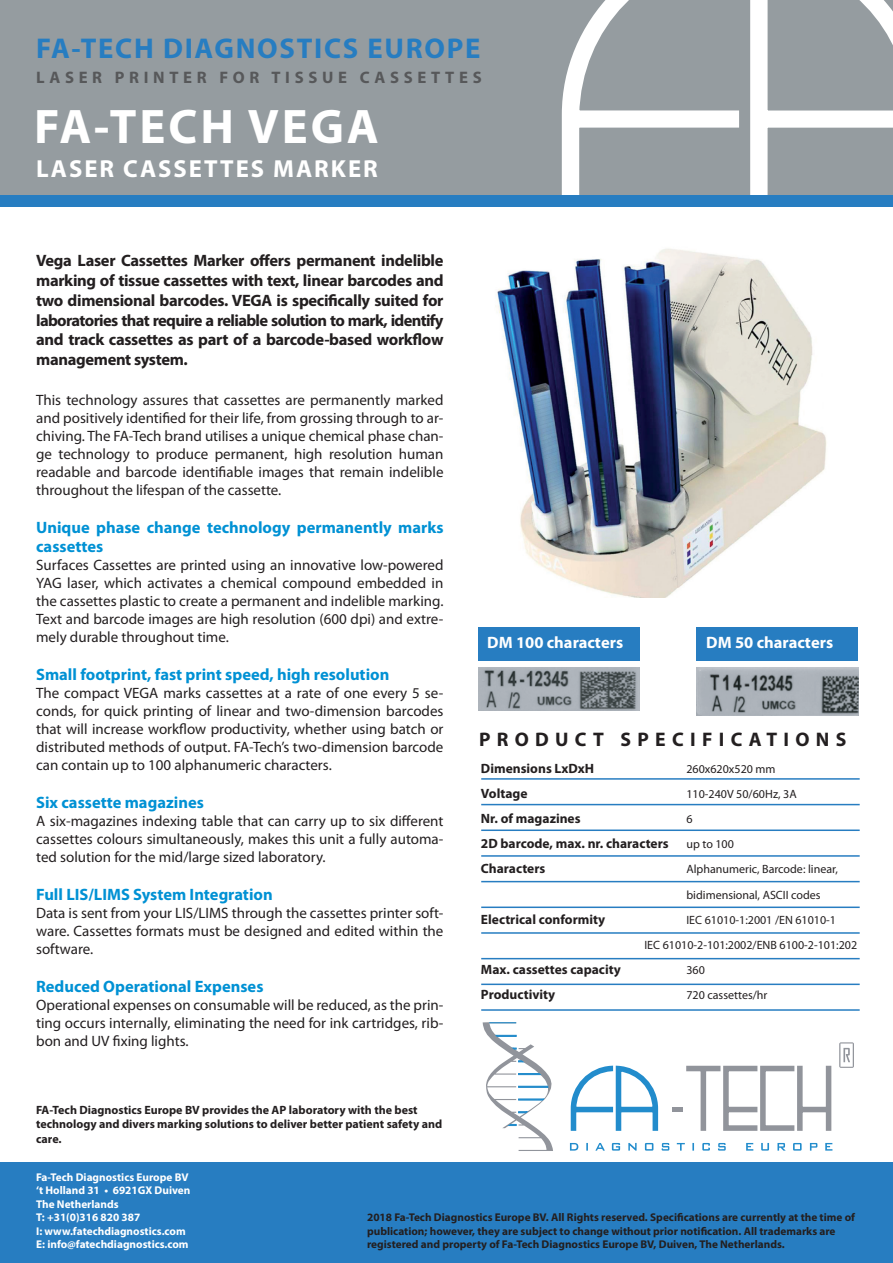
<style>
.page{position:relative;width:893px;height:1263px;background:#fff}
.page>*{position:absolute;margin:0;border:0;box-sizing:border-box;transform-origin:0 0}
.t1{font:700 48.75px "Myriad Pro";letter-spacing:.06em;color:#fff}
.t2{font:700 28.65px "Myriad Pro";letter-spacing:.06em;color:#277dc1}
.t3{font:700 24.75px "Myriad Pro";letter-spacing:.08em;color:#fff}
.t4{font:700 19.65px "Myriad Pro";letter-spacing:.32em;color:#231f20}
.t5{font:700 16.65px "Myriad Pro";letter-spacing:.28em;color:#57585a}
.t6{font:700 16.5px/19.8px "Myriad Pro";letter-spacing:-.02em;color:#231f20;text-align:justify}
.t7{font:700 16.5px/19.8px "Myriad Pro";color:#0091d4}
.t8{font:700 16.5px "Myriad Pro";color:#fff}
.t9{font:15px/18px "Myriad Pro";color:#231f20;text-align:justify}
.t10{font:700 13.5px "Myriad Pro";color:#231f20}
.t11{font:12px/25.2px "Myriad Pro";color:#231f20}
.t12{font:700 12px/14.4px "Myriad Pro";color:#231f20}
.t13{font:700 11.25px/13.5px "Myriad Pro";color:#231f20}
.t14{font:700 11.25px/13.5px "Myriad Pro";color:#fff}
</style>
<div class="page">
<div style="left:0;top:0;width:893px;height:207px;background:#959ca0"></div>
<div style="left:0;top:1162px;width:893px;height:101px;background:#277dc1"></div>
<img style="left:478px;top:667px;width:161px;height:44px">
<img style="left:696px;top:667px;width:162px;height:49px">
<div style="left:478px;top:627px;width:161px;height:34px;background:#277dc1"></div>
<div style="left:697px;top:627px;width:161px;height:34px;background:#277dc1"></div>
<svg style="left:558px;top:0;width:335px;height:196px"></svg>
<div style="left:0;top:196px;width:893px;height:11px;background:#277dc1"></div>
<hr style="left:481px;top:778px;width:379px;height:2px;background:#277dc1">
<hr style="left:481px;top:804px;width:379px;height:1px;background:#277dc1">
<hr style="left:481px;top:829px;width:379px;height:2px;background:#277dc1">
<hr style="left:481px;top:855px;width:379px;height:2px;background:#277dc1">
<hr style="left:481px;top:906px;width:379px;height:2px;background:#277dc1">
<hr style="left:481px;top:958px;width:379px;height:1px;background:#277dc1">
<hr style="left:481px;top:932px;width:379px;height:2px;background:#277dc1">
<hr style="left:481px;top:881px;width:379px;height:1px;background:#277dc1">
<hr style="left:481px;top:983px;width:379px;height:2px;background:#277dc1">
<hr style="left:481px;top:1009px;width:379px;height:2px;background:#277dc1">
<svg style="left:839px;top:1042px;width:15px;height:26px"></svg>
<svg style="left:686px;top:1065px;width:146px;height:66px"></svg>
<svg style="left:570px;top:1065px;width:89px;height:66px"></svg>
<svg style="left:483px;top:1022px;width:70px;height:129px"></svg>
<div style="left:672px;top:1107px;width:11px;height:5px;background:#91949b"></div>
<svg style="left:570px;top:1143px;width:262px;height:7px"></svg>
<img style="left:497px;top:248px;width:330px;height:350px">
<h2 class="t2" style="left:36px;top:29px;width:446px">FA-TECH DIAGNOSTICS EUROPE</h2>
<p class="t5" style="left:36px;top:67px;width:447px">LASER PRINTER FOR TISSUE CASSETTES</p>
<h1 class="t1" style="left:34px;top:95px;width:346px">FA-TECH VEGA</h1>
<h3 class="t3" style="left:36px;top:152px;width:343px">LASER CASSETTES MARKER</h3>
<p class="t6" style="left:36px;top:250px;width:409px">Vega Laser Cassettes Marker offers permanent indelible marking of tissue cassettes with text, linear barcodes and two dimensional barcodes. VEGA is specifically suited for laboratories that require a reliable solution to mark, identify and track cassettes as part of a barcode-based workflow management system.</p>
<p class="t9" style="left:36px;top:390px;width:409px">This technology assures that cassettes are permanently marked and positively identified for their life, from grossing through to ar&shy;chiving. The FA-Tech brand utilises a unique chemical phase chan&shy;ge technology to produce permanent, high resolution human readable and barcode identifiable images that remain indelible throughout the lifespan of the cassette.</p>
<p class="t7" style="left:36px;top:516px;width:409px">Unique phase change technology permanently marks cassettes</p>
<p class="t9" style="left:36px;top:556px;width:409px">Surfaces Cassettes are printed using an innovative low-powered YAG laser, which activates a chemical compound embedded in the cassettes plastic to create a permanent and indelible marking.<br>Text and barcode images are high resolution (600 dpi) and extre&shy;mely durable throughout time.</p>
<p class="t7" style="left:36px;top:664px;width:355px">Small footprint, fast print speed, high resolution</p>
<p class="t9" style="left:36px;top:684px;width:409px">The compact VEGA marks cassettes at a rate of one every 5 se&shy;conds, for quick printing of linear and two-dimension barcodes that will increase workflow productivity, whether using batch or distributed methods of output. FA-Tech’s two-dimension barcode can contain up to 100 alphanumeric characters.</p>
<p class="t7" style="left:36px;top:792px;width:169px">Six cassette magazines</p>
<p class="t9" style="left:36px;top:812px;width:409px">A six-magazines indexing table that can carry up to six different cassettes colours simultaneously, makes this unit a fully automa&shy;ted solution for the mid/large sized laboratory.</p>
<p class="t7" style="left:36px;top:884px;width:238px">Full LIS/LIMS System Integration</p>
<p class="t9" style="left:36px;top:903px;width:409px">Data is sent from your LIS/LIMS through the cassettes printer soft&shy;ware. Cassettes formats must be designed and edited within the software.</p>
<p class="t7" style="left:36px;top:975px;width:229px">Reduced Operational Expenses</p>
<p class="t9" style="left:36px;top:995px;width:409px">Operational expenses on consumable will be reduced, as the prin&shy;ting occurs internally, eliminating the need for ink cartridges, rib&shy;bon and UV fixing lights.</p>
<p class="t12" style="left:36px;top:1102px;width:408px">FA-Tech Diagnostics Europe BV provides the AP laboratory with the best technology and divers marking solutions to deliver better patient safety and care.</p>
<p class="t8" style="left:487px;top:631px;width:138px">DM 100 characters</p>
<p class="t8" style="left:706px;top:631px;width:128px">DM 50 characters</p>
<h3 class="t4" style="left:479px;top:726px;width:369px">PRODUCT SPECIFICATIONS</h3>
<p class="t10" style="left:481px;top:759px;width:115px">Dimensions LxDxH</p>
<p class="t11" style="left:686px;top:756px;width:91px">260x620x520 mm</p>
<p class="t10" style="left:481px;top:784px;width:48px">Voltage</p>
<p class="t11" style="left:686px;top:781px;width:112px">110-240V 50/60Hz, 3A</p>
<p class="t10" style="left:481px;top:810px;width:101px">Nr. of magazines</p>
<p class="t11" style="left:686px;top:806px;width:8px">6</p>
<p class="t10" style="left:481px;top:835px;width:189px">2D barcode, max. nr. characters</p>
<p class="t11" style="left:686px;top:831px;width:49px">up to 100</p>
<p class="t10" style="left:481px;top:860px;width:66px">Characters</p>
<p class="t11" style="left:686px;top:856px;width:153px">Alphanumeric, Barcode: linear, bidimensional, ASCII codes</p>
<p class="t10" style="left:481px;top:910px;width:126px">Electrical conformity</p>
<p class="t11" style="left:644px;top:907px;width:214px;text-indent:42px">IEC 61010-1:2001 /EN 61010-1<br>IEC 61010-2-101:2002/ENB 6100-2-101:202</p>
<p class="t10" style="left:481px;top:961px;width:141px">Max. cassettes capacity</p>
<p class="t11" style="left:686px;top:957px;width:20px">360</p>
<p class="t10" style="left:481px;top:986px;width:76px">Productivity</p>
<p class="t11" style="left:686px;top:982px;width:83px">720 cassettes/hr</p>
<p class="t14" style="left:36px;top:1170px;width:156px">Fa-Tech Diagnostics Europe BV ‘t Holland 31 • 6921GX Duiven<br>The Netherlands<br>T: +31(0)316 820 387<br>I: www.fatechdiagnostics.com<br>E: info@fatechdiagnostics.com</p>
<p class="t13" style="left:367px;top:1210px;width:489px">2018 Fa-Tech Diagnostics Europe BV. All Rights reserved. Specifications are currently at the time of publication; however, they are subject to change without prior notification. All trademarks are registered and property of Fa-Tech Diagnostics Europe BV, Duiven, The Netherlands.</p>
</div>
